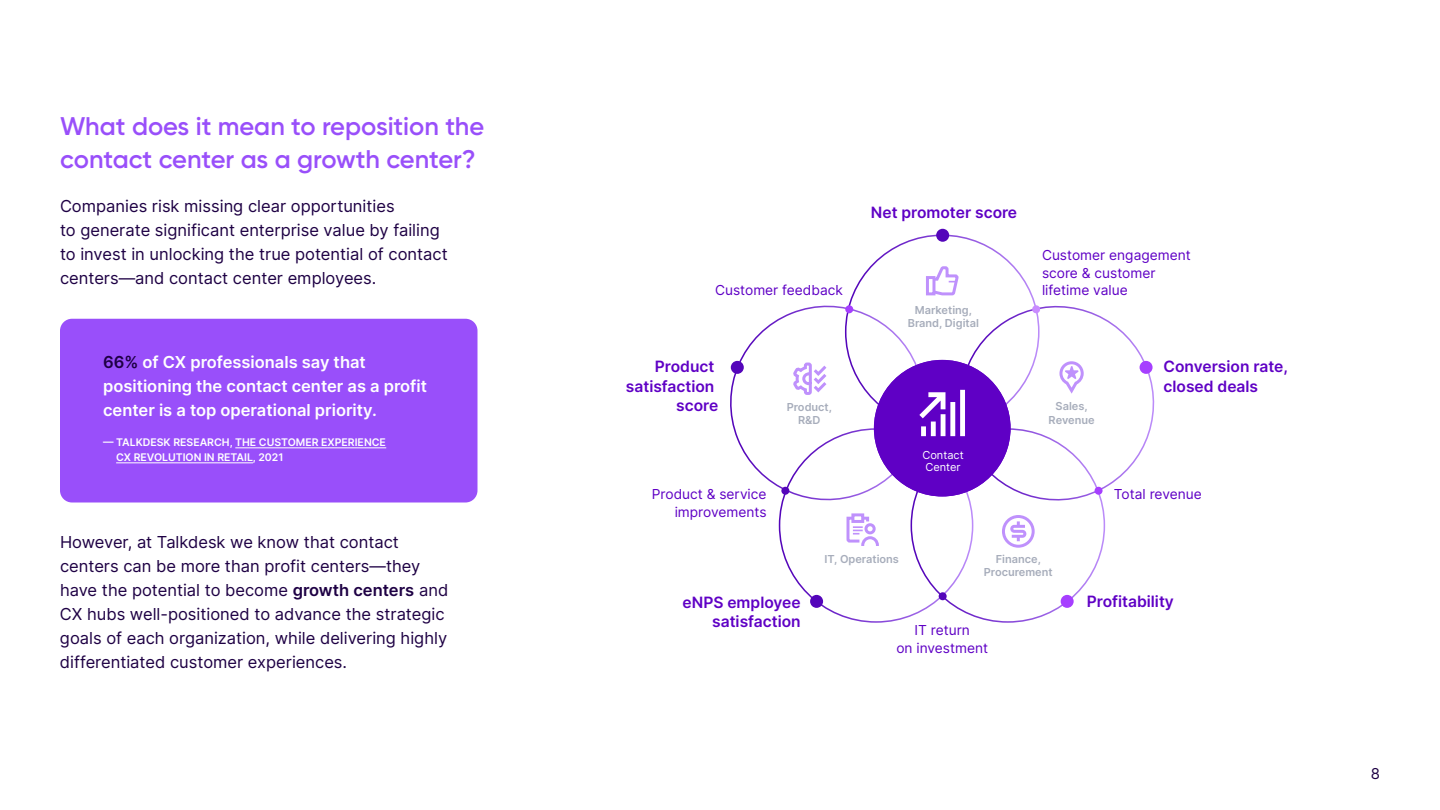
<style>
.page{position:relative;width:1440px;height:810px;background:#fff}
.page>*{position:absolute;margin:0;border:0;box-sizing:border-box;transform-origin:0 0}
.t1{font:600 25.5px/33px "Gilroy";color:#994ffa}
.t2{font:16.5px/24px "Inter";color:#1e0044}
.t3{font:600 16.5px/24px "Inter";color:#fff}
.t4{font:600 15.6px/19.3px "Inter";color:#5f00c5;text-align:right}
.t5{font:15px "Inter";color:#1e0044}
.t6{font:13.73px/17.4px "Inter";color:#5f00c5}
.t7{font:600 11.02px/13.2px "Inter";color:#a7adbb;text-align:center}
.t8{font:11.02px/12.4px "Inter";color:#fff}
.t9{font:600 10.5px/15px "Inter";color:#fff}
.s1{color:#1e0044}
.s2{font-weight:600}
</style>
<div class="page">
<svg style="left:730px;top:294px;width:207px;height:218px"></svg>
<svg style="left:947px;top:293px;width:208px;height:220px"></svg>
<div style="left:936px;top:229px;width:13px;height:13px;background:#5405ba;border-radius:50%"></div>
<div style="left:1140px;top:361px;width:13px;height:13px;background:#a63fff;border-radius:50%"></div>
<div style="left:731px;top:361px;width:13px;height:13px;background:#5405ba;border-radius:50%"></div>
<div style="left:1061px;top:595px;width:13px;height:13px;background:#a63fff;border-radius:50%"></div>
<div style="left:874px;top:360px;width:137px;height:136px;background:#5f00c5;border-radius:50%"></div>
<svg style="left:919px;top:390px;width:46px;height:46px"></svg>
<div style="left:810px;top:595px;width:13px;height:13px;background:#5405ba;border-radius:50%"></div>
<div style="left:939px;top:592px;width:8px;height:8px;background:#5405ba;border-radius:50%"></div>
<div style="left:1095px;top:487px;width:8px;height:8px;background:#a63fff;border-radius:50%"></div>
<div style="left:1032px;top:305px;width:8px;height:8px;background:#c98bff;border-radius:50%"></div>
<div style="left:781px;top:487px;width:8px;height:8px;background:#5405ba;border-radius:50%"></div>
<div style="left:845px;top:305px;width:8px;height:8px;background:#a63fff;border-radius:50%"></div>
<div style="left:926px;top:276px;width:9px;height:19px;border:3px solid #bf91fc"></div>
<svg style="left:930px;top:266px;width:30px;height:31px"></svg>
<svg style="left:1058px;top:360px;width:27px;height:37px"></svg>
<div style="left:851px;top:513px;width:13px;height:10px;border:3px solid #bf91fc"></div>
<svg style="left:846px;top:515px;width:33px;height:31px"></svg>
<svg style="left:790px;top:361px;width:40px;height:35px"></svg>
<div style="left:1002px;top:515px;width:33px;height:33px;border:3px solid #bf91fc;border-radius:50%"></div>
<svg style="left:1009px;top:521px;width:19px;height:20px"></svg>
<div style="left:60px;top:319px;width:418px;height:183px;background:#994ffa;border-radius:12px"></div>
<hr style="left:235px;top:447px;width:151px;height:1px;background:#fff">
<hr style="left:116px;top:462px;width:137px;height:1px;background:#fff">
<h1 class="t1" style="left:60px;top:110px;width:426px">What does it mean to reposition the contact center as a growth center?</h1>
<p class="t2" style="left:60px;top:193px;width:389px">Companies risk missing clear opportunities<br>to generate significant enterprise value by failing to invest in unlocking the true potential of contact centers—and contact center employees.</p>
<p class="t3" style="left:103px;top:350px;width:325px"><span class="s1">66%</span> of CX professionals say that positioning the contact center as a profit center is a top operational priority.</p>
<p class="t9" style="left:116px;top:435px;width:271px;text-indent:-13px">— TALKDESK RESEARCH, THE CUSTOMER EXPERIENCE<br>CX REVOLUTION IN RETAIL, 2021</p>
<p class="t2" style="left:60px;top:529px;width:390px">However, at Talkdesk we know that contact centers can be more than profit centers—they have the potential to become <span class="s2">growth centers</span> and CX hubs well-positioned to advance the strategic goals of each organization, while delivering highly differentiated customer experiences.</p>
<p class="t6" style="left:715px;top:281px;width:129px">Customer feedback</p>
<p class="t4" style="left:626px;top:357px;width:94px">Product satisfaction score</p>
<p class="t7" style="left:787px;top:400px;width:47px">Product,<br>R&amp;D</p>
<p class="t4" style="left:871px;top:202px;width:148px">Net promoter score</p>
<p class="t7" style="left:908px;top:303px;width:73px">Marketing,<br>Brand, Digital</p>
<p class="t8" style="left:922px;top:448px;width:43px">Contact<br>Center</p>
<p class="t6" style="left:1042px;top:246px;width:150px">Customer engagement score &amp; customer lifetime value</p>
<p class="t7" style="left:1049px;top:400px;width:47px">Sales,<br>Revenue</p>
<p class="t4" style="left:1164px;top:357px;width:126px;text-align:left">Conversion rate, closed deals</p>
<p class="t6" style="left:652px;top:485px;width:116px;text-align:right">Product &amp; service improvements</p>
<p class="t6" style="left:1114px;top:485px;width:89px">Total revenue</p>
<p class="t4" style="left:683px;top:592px;width:120px">eNPS employee satisfaction</p>
<p class="t7" style="left:824px;top:552px;width:76px">IT, Operations</p>
<p class="t7" style="left:984px;top:552px;width:70px">Finance,<br>Procurement</p>
<p class="t6" style="left:896px;top:621px;width:93px;text-align:center">IT return<br>on investment</p>
<p class="t4" style="left:1087px;top:591px;width:89px">Profitability</p>
<p class="t5" style="left:1371px;top:763px;width:11px">8</p>
</div>
